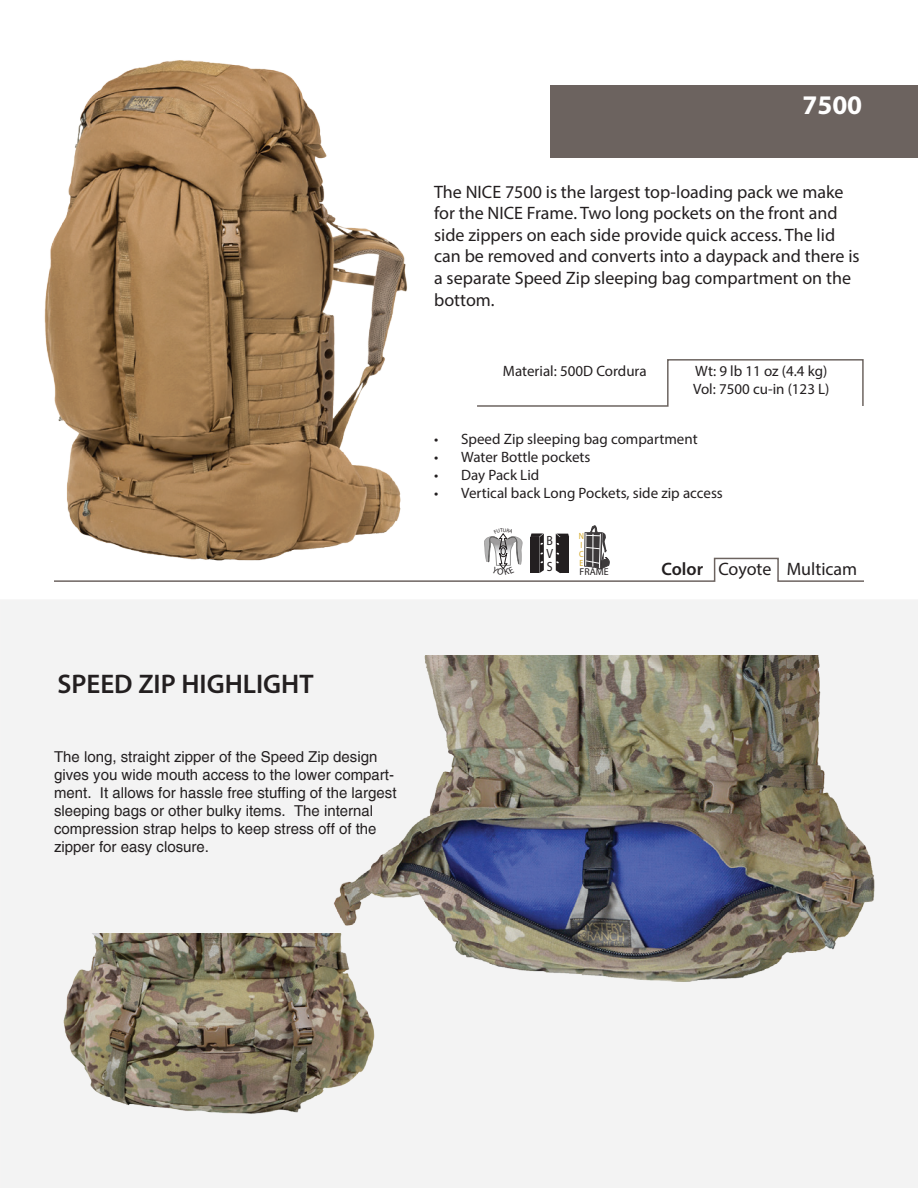
<style>
.page{position:relative;width:918px;height:1188px;background:#fff}
.page>*{position:absolute;margin:0;border:0;box-sizing:border-box;transform-origin:0 0}
.t1{font:600 27px "Myriad Pro";color:#231f20}
.t2{font:700 27px "Myriad Pro";color:#fff}
.t3{font:18px/21.6px "Myriad Pro";color:#231f20}
.t4{font:15px/18px "Helvetica";color:#231f20}
.t5{font:15px/18px "Myriad Pro";color:#231f20}
.t6{font:13.35px/13.4px "Myriad Pro";color:#231f20;text-align:justify;scale:.89 1}
.t7{font:9.9px "Myriad Pro";color:#231f20}
.t8{font:9px/9px "Myriad Pro";color:#d4a828;scale:.87 1}
.s1{font-weight:600}
</style>
<div class="page">
<div style="left:0;top:600px;width:918px;height:588px;background:#f3f3f3"></div>
<img style="left:44px;top:60px;width:363px;height:466px">
<div style="left:551px;top:85px;width:367px;height:73px;background:#6c635f"></div>
<svg style="left:477px;top:359px;width:387px;height:48px"></svg>
<img style="left:54px;top:933px;width:324px;height:215px">
<img style="left:297px;top:656px;width:621px;height:424px">
<svg style="left:54px;top:526px;width:810px;height:56px"></svg>
<h1 class="t2" style="left:802px;top:87px;width:61px">7500</h1>
<p class="t3" style="left:434px;top:181px;width:427px">The NICE 7500 is the largest top-loading pack we make for the NICE Frame. Two long pockets on the front and side zippers on each side provide quick access. The lid can be removed and converts into a daypack and there is a separate Speed Zip sleeping bag compartment on the bottom.</p>
<p class="t5" style="left:503px;top:362px;width:145px">Material: 500D Cordura</p>
<p class="t5" style="left:693px;top:362px;width:138px">Wt: 9 lb 11 oz (4.4 kg)<br>Vol: 7500 cu-in (123 L)</p>
<p class="t5" style="left:434px;top:430px;width:265px">• Speed Zip sleeping bag compartment</p>
<p class="t5" style="left:434px;top:448px;width:158px">• Water Bottle pockets</p>
<p class="t5" style="left:434px;top:466px;width:107px">• Day Pack Lid</p>
<p class="t5" style="left:434px;top:484px;width:290px">• Vertical back Long Pockets, side zip access</p>
<p class="t6" style="left:546px;top:533px;width:9px">B V S</p>
<p class="t8" style="left:579px;top:531px;width:7px">N<br>I<br>C<br>E</p>
<p class="t7" style="left:580px;top:566px;width:31px">FRAME</p>
<p class="t3" style="left:662px;top:558px;width:197px"><span class="s1">Color</span> Coyote Multicam</p>
<h1 class="t1" style="left:57px;top:667px;width:258px">SPEED ZIP HIGHLIGHT</h1>
<p class="t4" style="left:54px;top:748px;width:344px">The long, straight zipper of the Speed Zip design gives you wide mouth access to the lower compart&shy;ment. It allows for hassle free stuffing of the largest sleeping bags or other bulky items. The internal compression strap helps to keep stress off of the zipper for easy closure.</p>
</div>
